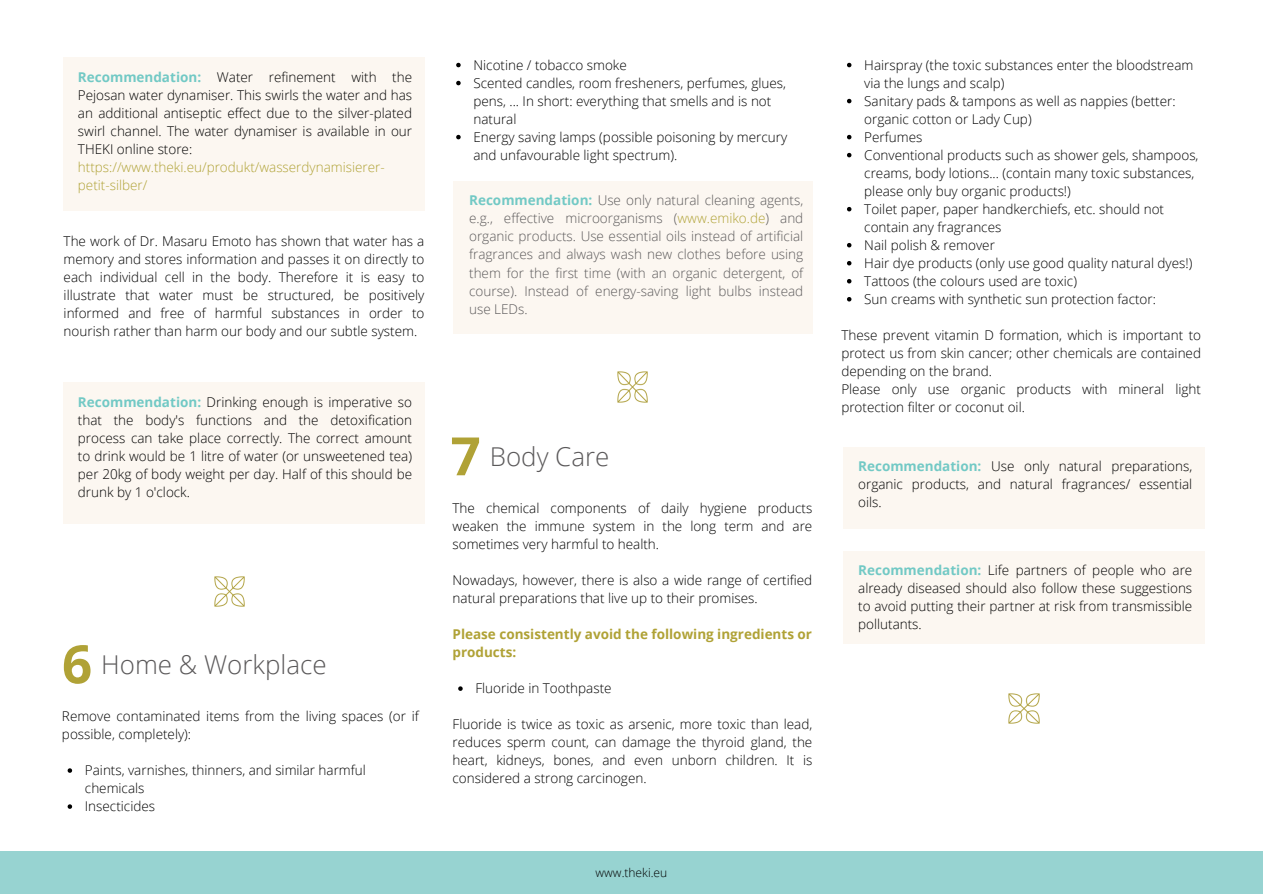
<style>
.page{position:relative;width:1263px;height:894px;background:#fff}
.page>*{position:absolute;margin:0;border:0;box-sizing:border-box;transform-origin:0 0}
.t1{font:700 52.95px "Open Sans";color:#b0a236}
.t2{font:300 25.95px "Open Sans";color:#5b595a}
.t3{font:300 13.5px/18px "Open Sans";color:#000}
.t4{font:300 13.5px/18px "Open Sans";color:#5b595a;text-align:justify}
.t5{font:700 13.5px/18px "Open Sans";color:#b0a236}
.t6{font:300 12px "Open Sans";color:#000}
.s1{font-weight:700;color:#72c9c5}
.s2{color:#b0a236}
</style>
<div class="page">
<div style="left:0;top:851px;width:1263px;height:42px;background:#97d3d1"></div>
<svg style="left:68px;top:768px;width:4px;height:4px"></svg>
<svg style="left:68px;top:804px;width:4px;height:4px"></svg>
<img style="left:617px;top:371px;width:31px;height:31px">
<img style="left:214px;top:576px;width:31px;height:30px">
<div style="left:63px;top:57px;width:362px;height:154px;background:#fcf7f1"></div>
<div style="left:63px;top:382px;width:362px;height:142px;background:#fcf7f1"></div>
<div style="left:453px;top:181px;width:359px;height:152px;background:#fcf7f1"></div>
<svg style="left:456px;top:63px;width:5px;height:4px"></svg>
<svg style="left:456px;top:81px;width:5px;height:4px"></svg>
<svg style="left:456px;top:135px;width:5px;height:4px"></svg>
<svg style="left:458px;top:686px;width:5px;height:4px"></svg>
<svg style="left:847px;top:63px;width:4px;height:4px"></svg>
<svg style="left:847px;top:99px;width:4px;height:4px"></svg>
<svg style="left:847px;top:135px;width:4px;height:4px"></svg>
<svg style="left:847px;top:153px;width:4px;height:4px"></svg>
<svg style="left:847px;top:207px;width:4px;height:4px"></svg>
<svg style="left:847px;top:243px;width:4px;height:4px"></svg>
<svg style="left:847px;top:261px;width:4px;height:4px"></svg>
<svg style="left:847px;top:279px;width:4px;height:4px"></svg>
<svg style="left:847px;top:297px;width:4px;height:4px"></svg>
<div style="left:843px;top:550px;width:362px;height:93px;background:#fcf7f1"></div>
<img style="left:1009px;top:693px;width:30px;height:30px">
<div style="left:843px;top:446px;width:362px;height:82px;background:#fcf7f1"></div>
<p class="t3" style="left:78px;top:67px;width:336px"><span class="s1">Recommendation:</span> Water refinement with the Pejosan water dynamiser. This swirls the water and has an additional antiseptic effect due to the silver-plated swirl channel. The water dynamiser is available in our THEKI online store: <span class="s2">https://www.theki.eu/produkt/wasserdynamisierer&shy;petit-silber/</span></p>
<h1 class="t3" style="left:64px;top:232px;width:362px;text-align:justify">The work of Dr. Masaru Emoto has shown that water has a memory and stores information and passes it on directly to each individual cell in the body. Therefore it is easy to illustrate that water must be structured, be positively informed and free of harmful substances in order to nourish rather than harm our body and our subtle system.</h1>
<h3 class="t3" style="left:78px;top:392px;width:336px;text-align:justify"><span class="s1">Recommendation:</span> Drinking enough is imperative so that the body's functions and the detoxification process can take place correctly. The correct amount to drink would be 1 litre of water (or unsweetened tea) per 20kg of body weight per day. Half of this should be drunk by 1 o'clock.</h3>
<h3 class="t1" style="left:62px;top:626px;width:32px">6</h3>
<p class="t2" style="left:101px;top:646px;width:227px">Home &amp; Workplace</p>
<h3 class="t3" style="left:62px;top:706px;width:358px">Remove contaminated items from the living spaces (or if possible, completely):</h3>
<h3 class="t3" style="left:85px;top:760px;width:282px">Paints, varnishes, thinners, and similar harmful chemicals</h3>
<p class="t3" style="left:85px;top:796px;width:72px">Insecticides</p>
<h2 class="t3" style="left:473px;top:55px;width:155px">Nicotine / tobacco smoke</h2>
<p class="t3" style="left:473px;top:73px;width:314px">Scented candles, room fresheners, perfumes, glues, pens, ... In short: everything that smells and is not natural</p>
<h3 class="t3" style="left:473px;top:127px;width:315px">Energy saving lamps (possible poisoning by mercury and unfavourable light spectrum).</h3>
<h3 class="t4" style="left:469px;top:191px;width:336px"><span class="s1">Recommendation:</span> Use only natural cleaning agents, e.g., effective microorganisms (<span class="s2">www.emiko.de</span>) and organic products. Use essential oils instead of artificial fragrances and always wash new clothes before using them for the first time (with an organic detergent, of course). Instead of energy-saving light bulbs instead use LEDs.</h3>
<p class="t1" style="left:451px;top:418px;width:32px">7</p>
<p class="t2" style="left:490px;top:438px;width:121px">Body Care</p>
<h1 class="t3" style="left:453px;top:498px;width:361px;text-align:justify">The chemical components of daily hygiene products weaken the immune system in the long term and are sometimes very harmful to health.</h1>
<h3 class="t3" style="left:453px;top:570px;width:361px">Nowadays, however, there is also a wide range of certified natural preparations that live up to their promises.</h3>
<p class="t5" style="left:453px;top:624px;width:361px">Please consistently avoid the following ingredients or products:</p>
<p class="t3" style="left:475px;top:678px;width:138px">Fluoride in Toothpaste</p>
<p class="t3" style="left:453px;top:714px;width:361px;text-align:justify">Fluoride is twice as toxic as arsenic, more toxic than lead, reduces sperm count, can damage the thyroid gland, the heart, kidneys, bones, and even unborn children. It is considered a strong carcinogen.</p>
<p class="t6" style="left:596px;top:864px;width:73px">www.theki.eu</p>
<p class="t3" style="left:864px;top:55px;width:331px">Hairspray (the toxic substances enter the bloodstream via the lungs and scalp)</p>
<p class="t3" style="left:864px;top:91px;width:313px">Sanitary pads &amp; tampons as well as nappies (better: organic cotton or Lady Cup)</p>
<p class="t3" style="left:864px;top:127px;width:60px">Perfumes</p>
<p class="t3" style="left:864px;top:145px;width:336px">Conventional products such as shower gels, shampoos, creams, body lotions... (contain many toxic substances, please only buy organic products!)</p>
<p class="t3" style="left:864px;top:199px;width:301px">Toilet paper, paper handkerchiefs, etc. should not contain any fragrances</p>
<p class="t3" style="left:864px;top:235px;width:132px">Nail polish &amp; remover</p>
<p class="t3" style="left:864px;top:253px;width:330px">Hair dye products (only use good quality natural dyes!)</p>
<p class="t3" style="left:864px;top:271px;width:214px">Tattoos (the colours used are toxic)</p>
<h3 class="t3" style="left:864px;top:289px;width:293px">Sun creams with synthetic sun protection factor:</h3>
<h3 class="t3" style="left:841px;top:325px;width:361px">These prevent vitamin D formation, which is important to protect us from skin cancer; other chemicals are contained depending on the brand.<br>Please only use organic products with mineral light protection filter or coconut oil.</h3>
<p class="t3" style="left:858px;top:456px;width:336px;text-align:justify"><span class="s1">Recommendation:</span> Use only natural preparations, organic products, and natural fragrances/ essential oils.</p>
<h3 class="t3" style="left:858px;top:560px;width:336px;text-align:justify"><span class="s1">Recommendation:</span> Life partners of people who are already diseased should also follow these suggestions to avoid putting their partner at risk from transmissible pollutants.</h3>
</div>
